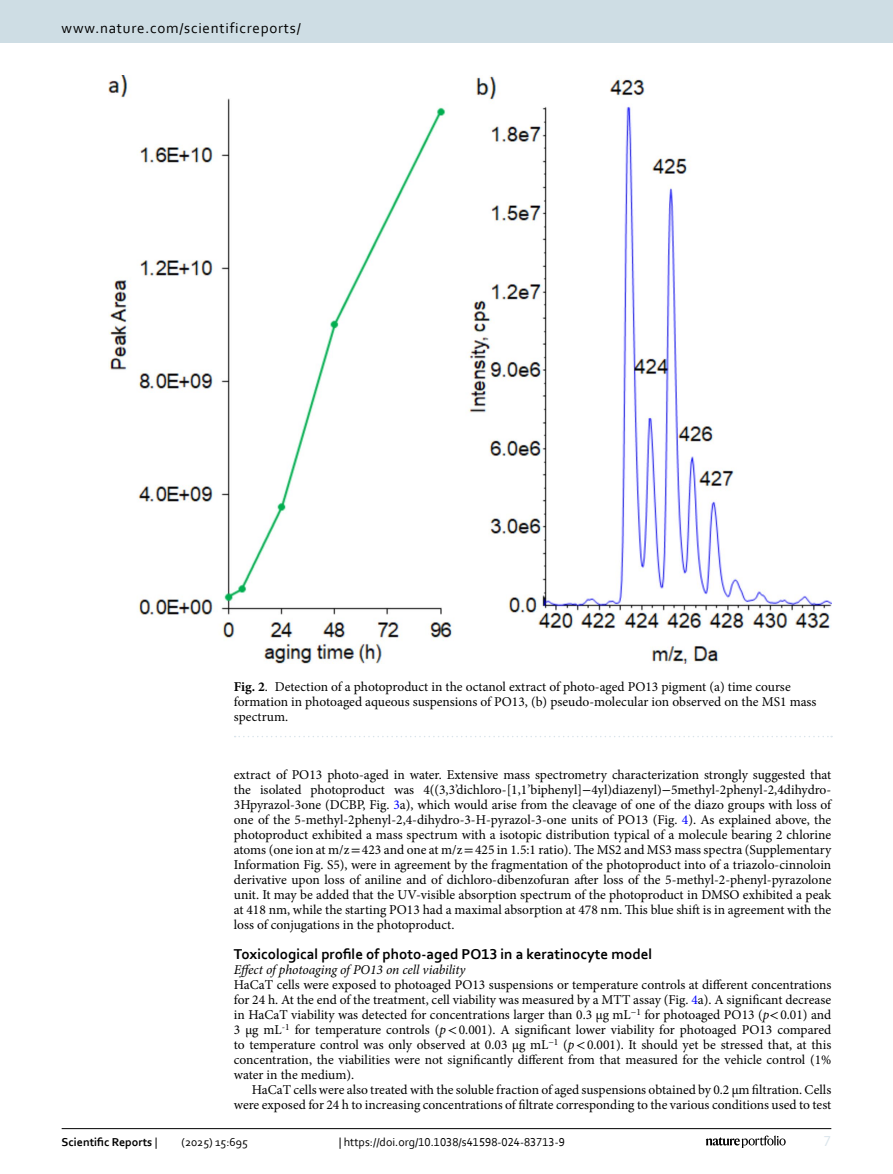
<style>
.page{position:relative;width:893px;height:1174px;background:#fff}
.page>*{position:absolute;margin:0;border:0;box-sizing:border-box;transform-origin:0 0}
.Head_2{font:700 15px "Corbel";color:#000}
.t1{font:15px "Corbel";letter-spacing:.05em;color:#000}
.t2{font:15px "Corbel";color:#d9e4eb}
.Body_Text{font:13.5px/15px "Minion Pro";letter-spacing:-.005em;color:#000;text-align:justify}
.Body_Text_Indent{font:13.5px/15px "Minion Pro";color:#000;text-align:right}
.Figure_Caption{font:13.5px/15px "Minion Pro";color:#000}
.Head_3_after_2{font:italic 13.5px "Minion Pro";letter-spacing:-.01em;color:#000}
.t3{font:12px "Corbel";color:#000}
.t4{font:700 12px "Corbel";color:#000}
.s1{font-weight:700}
.s2{font-family:"STIX"}
.s3{color:#00f}
.s4{font-style:italic}
.s5{font-weight:400}
</style>
<div class="page">
<img style="left:108px;top:76px;width:723px;height:587px">
<svg style="left:235px;top:736px;width:597px;height:1px"></svg>
<hr style="left:62px;top:1128px;width:769px;height:1px;background:#000">
<svg style="left:706px;top:1135px;width:80px;height:12px"></svg>
<div style="left:0;top:0;width:893px;height:43px;background:#cedde4"></div>
<p class="t1" style="left:62px;top:18px;width:241px">www.nature.com/scientificreports/</p>
<p class="Figure_Caption" style="left:234px;top:679px;width:584px"><span class="s1">Fig. 2</span>. Detection of a photoproduct in the octanol extract of photo-aged PO13 pigment (a) time course formation in photoaged aqueous suspensions of PO13, (b) pseudo-molecular ion observed on the MS1 mass spectrum.</p>
<p class="Body_Text" style="left:234px;top:767px;width:599px">extract of PO13 photo-aged in water. Extensive mass spectrometry characterization strongly suggested that the isolated photoproduct was 4((3,3’dichloro-[1,1’biphenyl]<span class="s2">−</span>4yl)diazenyl)<span class="s2">−</span>5methyl-2phenyl-2,4dihydro-3Hpyrazol-3one (DCBP, Fig. <span class="s3">3</span>a), which would arise from the cleavage of one of the diazo groups with loss of one of the 5-methyl-2phenyl-2,4-dihydro-3-H-pyrazol-3-one units of PO13 (Fig. <span class="s3">4</span>). As explained above, the photoproduct exhibited a mass spectrum with a isotopic distribution typical of a molecule bearing 2 chlorine atoms (one ion at m/z<span class="s2">=</span>423 and one at m/z<span class="s2">=</span>425 in 1.5:1 ratio). The MS2 and MS3 mass spectra (Supplementary Information Fig. S5), were in agreement by the fragmentation of the photoproduct into of a triazolo-cinnoloin derivative upon loss of aniline and of dichloro-dibenzofuran after loss of the 5-methyl-2-phenyl-pyrazolone unit. It may be added that the UV-visible absorption spectrum of the photoproduct in DMSO exhibited a peak at 418 nm, while the starting PO13 had a maximal absorption at 478 nm. This blue shift is in agreement with the loss of conjugations in the photoproduct.</p>
<p class="Head_2" style="left:234px;top:945px;width:420px">Toxicological profile of photo-aged PO13 in a keratinocyte model</p>
<p class="Head_3_after_2" style="left:234px;top:960px;width:233px">Effect of photoaging of PO13 on cell viability</p>
<p class="Body_Text" style="left:234px;top:977px;width:599px">HaCaT cells were exposed to photoaged PO13 suspensions or temperature controls at different concentrations for 24 h. At the end of the treatment, cell viability was measured by a MTT assay (Fig. <span class="s3">4</span>a). A significant decrease in HaCaT viability was detected for concentrations larger than 0.3 µg mL<sup>−1</sup> for photoaged PO13 (<span class="s4">p</span><span class="s2">&lt;</span>0.01) and 3 µg mL<sup>-1</sup> for temperature controls (<span class="s4">p</span><span class="s2">&lt;</span>0.001). A significant lower viability for photoaged PO13 compared to temperature control was only observed at 0.03 µg mL<sup>−1</sup> (<span class="s4">p</span><span class="s2">&lt;</span>0.001). It should yet be stressed that, at this concentration, the viabilities were not significantly different from that measured for the vehicle control (1% water in the medium).</p>
<p class="Body_Text_Indent" style="left:234px;top:1082px;width:599px">HaCaT cells were also treated with the soluble fraction of aged suspensions obtained by 0.2 μm filtration. Cells were exposed for 24 h to increasing concentrations of filtrate corresponding to the various conditions used to test</p>
<p class="t4" style="left:62px;top:1134px;width:97px">Scientific Reports <span class="s5">|</span></p>
<p class="t3" style="left:181px;top:1134px;width:68px">(2025) 15:695</p>
<p class="t3" style="left:339px;top:1134px;width:228px">| https://doi.org/10.1038/s41598-024-83713-9</p>
<p class="t2" style="left:824px;top:1132px;width:9px">7</p>
</div>
